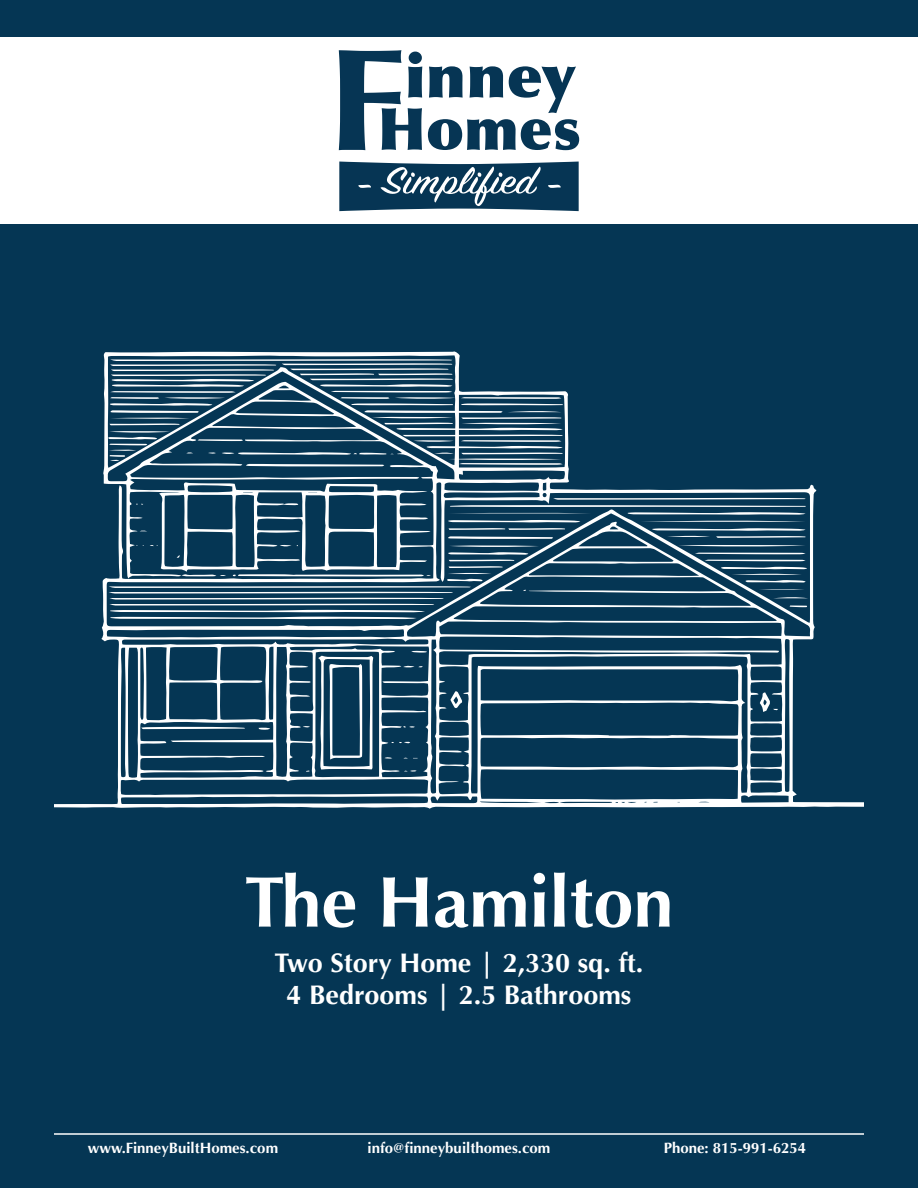
<style>
.page{position:relative;width:918px;height:1188px;background:#053654}
.page>*{position:absolute;margin:0;border:0;box-sizing:border-box;transform-origin:0 0}
.t1{font:700 72px "Optima";color:#fff}
.t2{font:700 27px "Optima";color:#fff}
.t3{font:700 15px "Optima";color:#fff}
</style>
<div class="page">
<div style="left:0;top:37px;width:918px;height:187px;background:#fff"></div>
<svg style="left:54px;top:351px;width:810px;height:458px"></svg>
<svg style="left:141px;top:726px;width:104px;height:3px"></svg>
<svg style="left:259px;top:727px;width:11px;height:3px"></svg>
<svg style="left:384px;top:757px;width:8px;height:2px"></svg>
<svg style="left:404px;top:770px;width:13px;height:2px"></svg>
<svg style="left:403px;top:757px;width:15px;height:2px"></svg>
<svg style="left:391px;top:741px;width:19px;height:3px"></svg>
<svg style="left:403px;top:726px;width:12px;height:2px"></svg>
<svg style="left:411px;top:651px;width:16px;height:2px"></svg>
<svg style="left:403px;top:665px;width:20px;height:3px"></svg>
<svg style="left:450px;top:691px;width:12px;height:17px"></svg>
<svg style="left:760px;top:692px;width:18px;height:20px"></svg>
<svg style="left:303px;top:726px;width:7px;height:2px"></svg>
<svg style="left:318px;top:656px;width:55px;height:114px"></svg>
<svg style="left:109px;top:497px;width:699px;height:122px"></svg>
<svg style="left:108px;top:358px;width:455px;height:108px"></svg>
<svg style="left:429px;top:66px;width:34px;height:32px"></svg>
<svg style="left:470px;top:66px;width:33px;height:32px"></svg>
<svg style="left:509px;top:66px;width:67px;height:47px"></svg>
<svg style="left:339px;top:50px;width:83px;height:100px"></svg>
<svg style="left:428px;top:119px;width:151px;height:31px"></svg>
<svg style="left:339px;top:162px;width:240px;height:49px;background:#345a73"></svg>
<hr style="left:54px;top:1133px;width:810px;height:2px;background:#fff">
<p class="t1" style="left:245px;top:860px;width:430px">The Hamilton</p>
<p class="t2" style="left:275px;top:947px;width:370px">Two Story Home | 2,330 sq. ft.</p>
<p class="t2" style="left:287px;top:979px;width:346px">4 Bedrooms | 2.5 Bathrooms</p>
<p class="t3" style="left:88px;top:1139px;width:192px">www.FinneyBuiltHomes.com</p>
<p class="t3" style="left:368px;top:1139px;width:184px">info@finneybuilthomes.com</p>
<p class="t3" style="left:664px;top:1139px;width:144px">Phone: 815-991-6254</p>
</div>
